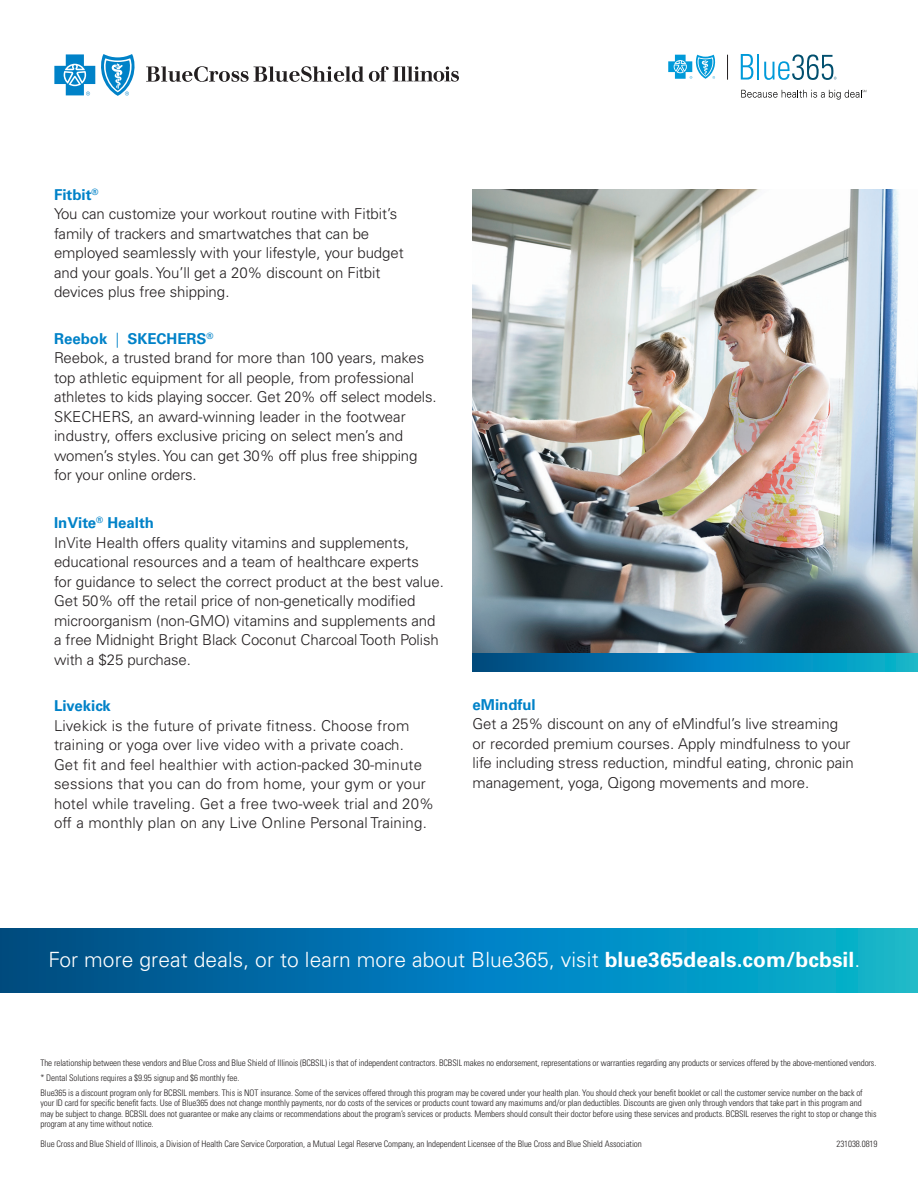
<style>
.page{position:relative;width:918px;height:1188px;background:#fff}
.page>*{position:absolute;margin:0;border:0;box-sizing:border-box;transform-origin:0 0}
.t1{font:300 21px "Univers LT Std";letter-spacing:.005em;color:#fff}
.t2{font:300 15px/19.5px "Univers LT Std";letter-spacing:-.005em;color:#231f20}
.t3{font:700 15px "Univers LT Std";color:#0082c8}
.t4{font:300 condensed 9px/14.9px "Univers LT Std";letter-spacing:-.01em;color:#231f20}
.s1{font-weight:700;color:#0082c8}
.s2{color:#0082c8}
.s3{font-weight:700}
</style>
<div class="page">
<svg style="left:472px;top:652px;width:446px;height:20px;background:#067bae"></svg>
<svg style="left:0;top:928px;width:918px;height:65px;background:#027fb3"></svg>
<img style="left:472px;top:189px;width:446px;height:463px">
<svg style="left:668px;top:55px;width:48px;height:24px"></svg>
<svg style="left:727px;top:55px;width:1px;height:25px"></svg>
<svg style="left:741px;top:90px;width:125px;height:10px"></svg>
<svg style="left:741px;top:54px;width:96px;height:26px"></svg>
<svg style="left:146px;top:66px;width:313px;height:16px"></svg>
<svg style="left:54px;top:54px;width:81px;height:42px"></svg>
<p class="t2" style="left:54px;top:185px;width:351px"><span class="s1">Fitbit</span><sup>®<br></sup>You can customize your workout routine with Fitbit’s family of trackers and smartwatches that can be employed seamlessly with your lifestyle, your budget and your goals. You’ll get a 20% discount on Fitbit devices plus free shipping.</p>
<p class="t2" style="left:54px;top:329px;width:384px"><span class="s1">Reebok</span> <span class="s2">|</span> <span class="s1">SKECHERS</span><sup>®<br></sup>Reebok, a trusted brand for more than 100 years, makes top athletic equipment for all people, from professional athletes to kids playing soccer. Get 20% off select models.<br>SKECHERS, an award-winning leader in the footwear industry, offers exclusive pricing on select men’s and women’s styles. You can get 30% off plus free shipping for your online orders.</p>
<p class="t2" style="left:54px;top:513px;width:391px"><span class="s1">InVite</span><sup>®</sup> <span class="s1">Health<br></span>InVite Health offers quality vitamins and supplements, educational resources and a team of healthcare experts<br>for guidance to select the correct product at the best value.<br>Get 50% off the retail price of non-genetically modified microorganism (non-GMO) vitamins and supplements and a free Midnight Bright Black Coconut Charcoal Tooth Polish with a $25 purchase.</p>
<p class="t3" style="left:54px;top:697px;width:58px">Livekick</p>
<p class="t2" style="left:54px;top:716px;width:382px">Livekick is the future of private fitness. Choose from training or yoga over live video with a private coach.<br>Get fit and feel healthier with action-packed 30-minute sessions that you can do from home, your gym or your hotel while traveling. Get a free two-week trial and 20% off a monthly plan on any Live Online Personal Training.</p>
<p class="t3" style="left:473px;top:696px;width:65px">eMindful</p>
<p class="t2" style="left:473px;top:714px;width:383px">Get a 25% discount on any of eMindful’s live streaming or recorded premium courses. Apply mindfulness to your life including stress reduction, mindful eating, chronic pain management, yoga, Qigong movements and more.</p>
<h1 class="t1" style="left:48px;top:947px;width:813px">For more great deals, or to learn more about Blue365, visit <span class="s3">blue365deals.com/bcbsil</span>.</h1>
<p class="t4" style="left:40px;top:1055px;width:837px">The relationship between these vendors and Blue Cross and Blue Shield of Illinois (BCBSIL) is that of independent contractors. BCBSIL makes no endorsement, representations or warranties regarding any products or services offered by the above-mentioned vendors. * Dental Solutions requires a $9.95 signup and $6 monthly fee.<br>Blue365 is a discount program only for BCBSIL members. This is NOT insurance. Some of the services offered through this program may be covered under your health plan. You should check your benefit booklet or call the customer service number on the back of</p>
<p class="t4" style="left:40px;top:1098px;width:838px;line-height:10.5px">your ID card for specific benefit facts. Use of Blue365 does not change monthly payments, nor do costs of the services or products count toward any maximums and/or plan deductibles. Discounts are given only through vendors that take part in this program and may be subject to change. BCBSIL does not guarantee or make any claims or recommendations about the program’s services or products. Members should consult their doctor before using these services and products. BCBSIL reserves the right to stop or change this program at any time without notice.</p>
<p class="t4" style="left:40px;top:1136px;width:603px">Blue Cross and Blue Shield of Illinois, a Division of Health Care Service Corporation, a Mutual Legal Reserve Company, an Independent Licensee of the Blue Cross and Blue Shield Association</p>
<p class="t4" style="left:836px;top:1136px;width:43px">231038.0819</p>
</div>
